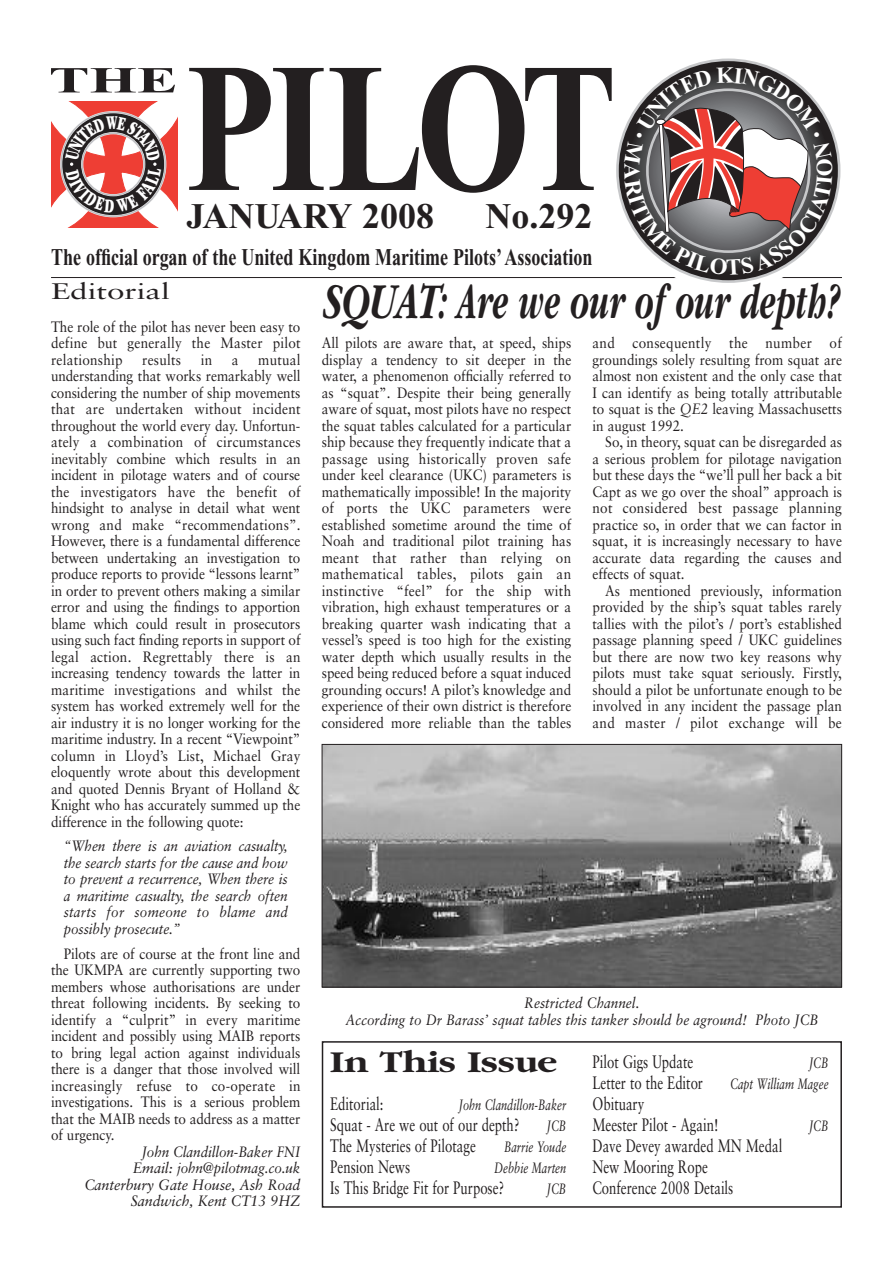
<style>
.page{position:relative;width:893px;height:1263px;background:#fff}
.page>*{position:absolute;margin:0;border:0;box-sizing:border-box;transform-origin:0 0}
.t1{font:italic 700 52.5px "Garamond";color:#231f20;scale:.7 1}
.t2{font:700 36px "Times";color:#231f20}
.t3{font:700 31.5px "Garamond";letter-spacing:-.005em;color:#231f20;scale:1.2 1}
.t4{font:700 24px "Times";color:#231f20;scale:.75 1}
.t5{font:700 22.95px "Times";color:#fff}
.t6{font:22.5px "Sabon";color:#231f20;scale:1.4 1}
.t7{font:18px/21px "Sabon";color:#231f20;scale:.73 1}
.t8{font:15px/16.5px "Sabon";color:#231f20;text-align:justify;scale:.9 1}
.t9{font:italic 15px/16.5px "Sabon";color:#231f20;text-align:justify;scale:.9 1}
.t10{font:italic 15px "Sabon";color:#231f20;scale:.73 1}
.s1{font-style:italic}
</style>
<div class="page">
<div style="left:322px;top:1041px;width:520px;height:167px;border:2px solid #231f20"></div>
<hr style="left:51px;top:277px;width:791px;height:1px;background:#231f20">
<svg style="left:616px;top:59px;width:225px;height:224px"></svg>
<svg style="left:330px;top:65px;width:282px;height:128px"></svg>
<svg style="left:189px;top:68px;width:135px;height:122px"></svg>
<svg style="left:51px;top:68px;width:124px;height:24px"></svg>
<img style="left:324px;top:746px;width:516px;height:239px">
<div style="left:322px;top:744px;width:520px;height:243px;border:1px solid #231f20"></div>
<svg style="left:624px;top:67px;width:209px;height:208px"></svg>
<svg style="left:51px;top:101px;width:127px;height:127px"></svg>
<h2 class="t2" style="left:187px;top:205px;width:249px">JANUARY 2008</h2>
<h2 class="t2" style="left:485px;top:205px;width:108px">No.292</h2>
<h3 class="t4" style="left:51px;top:249px;width:723px">The official organ of the United Kingdom Maritime Pilots’Association</h3>
<h3 class="t5" style="left:639px;top:163px;width:18px;rotate:90deg">A</h3>
<h3 class="t6" style="left:51px;top:282px;width:87px">Editorial</h3>
<p class="t8" style="left:51px;top:319px;width:279px">The role of the pilot has never been easy to define but generally the Master pilot relationship</p>
<p class="t8" style="left:51px;top:352px;width:279px;text-indent:207px">mutual understanding that works remarkably well considering the number of ship movements that are undertaken without incident throughout the world every day. Unfortun&shy;ately a combination of circumstances inevitably combine which results in an incident in pilotage waters and of course the investigators have the benefit of hindsight to analyse in detail what went wrong and make “recommendations”.<br>However, there is a fundamental difference between undertaking an investigation to produce reports to provide “lessons learnt” in order to prevent others making a similar error and using the findings to apportion blame which could result in prosecutors using such fact finding reports in support of legal action. Regrettably there is an increasing tendency towards the latter in maritime investigations and whilst the system has worked extremely well for the air industry it is no longer working for the maritime industry. In a recent “Viewpoint” column in Lloyd’s List, Michael Gray eloquently wrote about this development and quoted Dennis Bryant of Holland &amp; Knight who has accurately summed up the difference in the following quote:</p>
<p class="t9" style="left:64px;top:839px;width:251px">“When there is an aviation casualty, the search starts for the cause and how to prevent a recurrence, When there is a maritime casualty, the search often starts for someone to blame and possibly prosecute.”</p>
<p class="t8" style="left:51px;top:946px;width:279px;text-indent:13px">Pilots are of course at the front line and the UKMPA are currently supporting two members whose authorisations are under threat following incidents. By seeking to identify a “culprit” in every maritime incident and possibly using MAIB reports to bring legal action against individuals there is a danger that those involved will increasingly refuse to co-operate in investigations. This is a serious problem that the MAIB needs to address as a matter of urgency.</p>
<p class="t9" style="left:84px;top:1144px;width:242px;text-align:right">John Clandillon-Baker FNI<br>Email: john@pilotmag.co.uk<br>Canterbury Gate House, Ash Road<br>Sandwich, Kent CT13 9HZ</p>
<p class="t8" style="left:142px;top:352px;width:45px">results</p>
<p class="t8" style="left:201px;top:352px;width:14px">in</p>
<p class="t8" style="left:232px;top:352px;width:9px">a</p>
<h1 class="t1" style="left:322px;top:269px;width:740px">SQUAT: Are we our of our depth?</h1>
<p class="t8" style="left:322px;top:336px;width:279px">All pilots are aware that, at speed, ships display a tendency to sit deeper in the water, a phenomenon officially referred to as “squat”. Despite their being generally aware of squat, most pilots have no respect the squat tables calculated for a particular ship because they frequently indicate that a passage using historically proven safe under keel clearance (UKC) parameters is mathematically impossible! In the majority of ports the UKC parameters were established sometime around the time of Noah and traditional pilot training has meant that rather than relying on mathematical tables, pilots gain an instinctive “feel” for the ship with vibration, high exhaust temperatures or a breaking quarter wash indicating that a vessel’s speed is too high for the existing water depth which usually results in the speed being reduced before a squat induced grounding occurs! A pilot’s knowledge and experience of their own district is therefore considered more reliable than the tables</p>
<p class="t8" style="left:592px;top:336px;width:279px">and consequently the number of groundings solely resulting from squat are almost non existent and the only case that I can identify as being totally attributable to squat is the <span class="s1">QE2</span> leaving Massachusetts in august 1992.</p>
<p class="t8" style="left:592px;top:435px;width:279px;text-indent:13px">So, in theory, squat can be disregarded as a serious problem for pilotage navigation but these days the “we’ll pull her back a bit Capt as we go over the shoal” approach is not considered best passage planning practice so, in order that we can factor in squat, it is increasingly necessary to have accurate data regarding the causes and effects of squat.</p>
<p class="t8" style="left:592px;top:583px;width:279px;text-indent:13px">As mentioned previously, information provided by the ship’s squat tables rarely tallies with the pilot’s / port’s established passage planning speed / UKC guidelines but there are now two key reasons why pilots must take squat seriously. Firstly, should a pilot be unfortunate enough to be involved in any incident the passage plan and master / pilot exchange will be</p>
<p class="t9" style="left:345px;top:996px;width:527px;text-align:center">Restricted Channel.<br>According to Dr Barass’ squat tables this tanker should be aground! Photo JCB</p>
<p class="t7" style="left:592px;top:1052px;width:140px">Pilot Gigs Update</p>
<p class="t10" style="left:809px;top:1056px;width:28px">JCB</p>
<p class="t7" style="left:592px;top:1073px;width:153px">Letter to the Editor</p>
<p class="t10" style="left:730px;top:1077px;width:136px">Capt William Magee</p>
<p class="t7" style="left:592px;top:1094px;width:174px">Obituary<br>Meester Pilot - Again!</p>
<h3 class="t3" style="left:330px;top:1042px;width:191px">In This Issue</h3>
<p class="t7" style="left:330px;top:1094px;width:75px">Editorial:</p>
<p class="t10" style="left:459px;top:1098px;width:149px">John Clandillon-Baker</p>
<p class="t7" style="left:330px;top:1115px;width:261px">Squat - Are we out of our depth?</p>
<p class="t10" style="left:547px;top:1119px;width:28px">JCB</p>
<p class="t7" style="left:330px;top:1136px;width:201px">The Mysteries of Pilotage</p>
<p class="t10" style="left:504px;top:1140px;width:87px">Barrie Youde</p>
<p class="t7" style="left:330px;top:1157px;width:111px">Pension News</p>
<p class="t10" style="left:494px;top:1161px;width:100px">Debbie Marten</p>
<p class="t7" style="left:330px;top:1178px;width:240px">Is This Bridge Fit for Purpose?</p>
<p class="t10" style="left:547px;top:1182px;width:28px">JCB</p>
<p class="t10" style="left:809px;top:1119px;width:28px">JCB</p>
<p class="t7" style="left:592px;top:1136px;width:262px">Dave Devey awarded MN Medal<br>New Mooring Rope<br>Conference 2008 Details</p>
</div>
